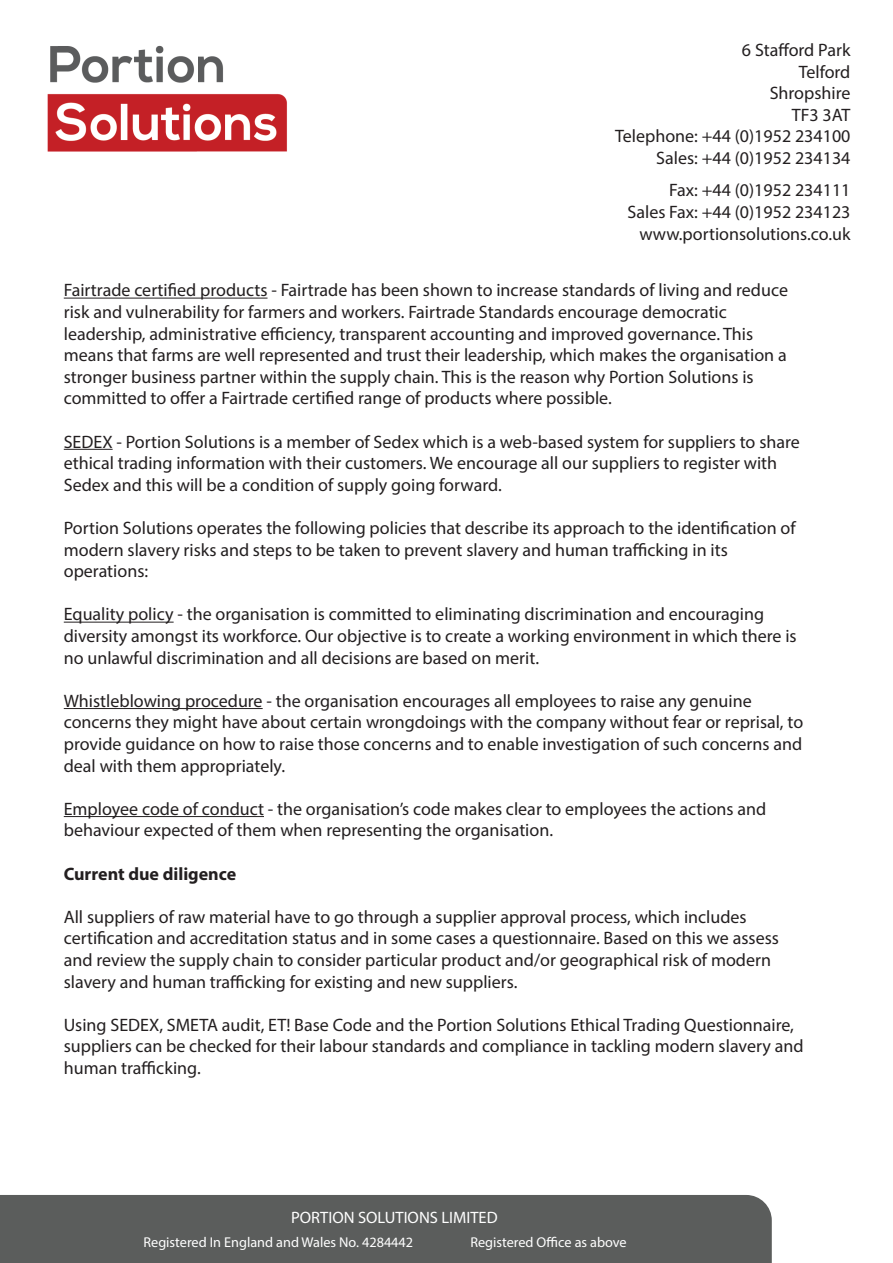
<style>
.page{position:relative;width:893px;height:1263px;background:#fff}
.page>*{position:absolute;margin:0;border:0;box-sizing:border-box;transform-origin:0 0}
.t1{font:18px "Myriad Pro";color:#231f20}
.t2{font:700 18px "Myriad Pro";color:#231f20}
.t3{font:16.5px "Myriad Pro";color:#fff}
.t4{font:14.25px "Myriad Pro";color:#fff}
</style>
<div class="page">
<img style="left:47px;top:45px;width:240px;height:107px">
<div style="left:0;top:1195px;width:772px;height:68px;background:#5b5d5c"></div>
<hr style="left:64px;top:298px;width:204px;height:1px;background:#231f20">
<hr style="left:64px;top:449px;width:49px;height:1px;background:#231f20">
<hr style="left:64px;top:622px;width:110px;height:1px;background:#231f20">
<hr style="left:64px;top:708px;width:199px;height:1px;background:#231f20">
<hr style="left:64px;top:816px;width:200px;height:1px;background:#231f20">
<p class="t1" style="left:742px;top:39px;width:110px">6 Stafford Park</p>
<p class="t1" style="left:799px;top:60px;width:53px">Telford</p>
<p class="t1" style="left:770px;top:82px;width:82px">Shropshire</p>
<p class="t1" style="left:792px;top:104px;width:60px">TF3 3AT</p>
<p class="t1" style="left:615px;top:125px;width:237px">Telephone: +44 (0)1952 234100</p>
<p class="t1" style="left:656px;top:147px;width:196px">Sales: +44 (0)1952 234134</p>
<p class="t1" style="left:669px;top:179px;width:183px">Fax: +44 (0)1952 234111</p>
<p class="t1" style="left:627px;top:201px;width:224px">Sales Fax: +44 (0)1952 234123</p>
<p class="t1" style="left:639px;top:222px;width:213px">www.portionsolutions.co.uk</p>
<p class="t1" style="left:64px;top:279px;width:726px">Fairtrade certified products - Fairtrade has been shown to increase standards of living and reduce</p>
<p class="t1" style="left:64px;top:301px;width:665px">risk and vulnerability for farmers and workers. Fairtrade Standards encourage democratic</p>
<p class="t1" style="left:64px;top:322px;width:691px">leadership, administrative efficiency, transparent accounting and improved governance. This</p>
<p class="t1" style="left:64px;top:344px;width:724px">means that farms are well represented and trust their leadership, which makes the organisation a</p>
<p class="t1" style="left:64px;top:366px;width:691px">stronger business partner within the supply chain. This is the reason why Portion Solutions is</p>
<p class="t1" style="left:64px;top:387px;width:550px">committed to offer a Fairtrade certified range of products where possible.</p>
<p class="t1" style="left:64px;top:430px;width:738px">SEDEX - Portion Solutions is a member of Sedex which is a web-based system for suppliers to share</p>
<p class="t1" style="left:64px;top:452px;width:715px">ethical trading information with their customers. We encourage all our suppliers to register with</p>
<p class="t1" style="left:64px;top:474px;width:439px">Sedex and this will be a condition of supply going forward.</p>
<p class="t1" style="left:64px;top:517px;width:733px">Portion Solutions operates the following policies that describe its approach to the identification of</p>
<p class="t1" style="left:64px;top:538px;width:665px">modern slavery risks and steps to be taken to prevent slavery and human trafficking in its</p>
<p class="t1" style="left:64px;top:560px;width:86px">operations:</p>
<p class="t1" style="left:64px;top:603px;width:702px">Equality policy - the organisation is committed to eliminating discrimination and encouraging</p>
<p class="t1" style="left:64px;top:625px;width:734px">diversity amongst its workforce. Our objective is to create a working environment in which there is</p>
<p class="t1" style="left:64px;top:646px;width:477px">no unlawful discrimination and all decisions are based on merit.</p>
<p class="t1" style="left:64px;top:690px;width:689px">Whistleblowing procedure - the organisation encourages all employees to raise any genuine</p>
<p class="t1" style="left:64px;top:711px;width:741px">concerns they might have about certain wrongdoings with the company without fear or reprisal, to</p>
<p class="t1" style="left:64px;top:733px;width:740px">provide guidance on how to raise those concerns and to enable investigation of such concerns and</p>
<p class="t1" style="left:64px;top:754px;width:223px">deal with them appropriately.</p>
<p class="t1" style="left:64px;top:798px;width:704px">Employee code of conduct - the organisation’s code makes clear to employees the actions and</p>
<p class="t1" style="left:64px;top:819px;width:491px">behaviour expected of them when representing the organisation.</p>
<p class="t2" style="left:64px;top:862px;width:174px">Current due diligence</p>
<p class="t1" style="left:64px;top:906px;width:684px">All suppliers of raw material have to go through a supplier approval process, which includes</p>
<p class="t1" style="left:64px;top:927px;width:717px">certification and accreditation status and in some cases a questionnaire. Based on this we assess</p>
<p class="t1" style="left:64px;top:949px;width:709px">and review the supply chain to consider particular product and/or geographical risk of modern</p>
<p class="t1" style="left:64px;top:970px;width:455px">slavery and human trafficking for existing and new suppliers.</p>
<p class="t1" style="left:64px;top:1014px;width:732px">Using SEDEX, SMETA audit, ET! Base Code and the Portion Solutions Ethical Trading Questionnaire,</p>
<p class="t1" style="left:64px;top:1035px;width:741px">suppliers can be checked for their labour standards and compliance in tackling modern slavery and</p>
<p class="t1" style="left:64px;top:1057px;width:139px">human trafficking.</p>
<p class="t3" style="left:291px;top:1207px;width:208px">PORTION SOLUTIONS LIMITED</p>
<p class="t4" style="left:144px;top:1233px;width:271px">Registered In England and Wales No. 4284442</p>
<p class="t4" style="left:470px;top:1233px;width:158px">Registered Office as above</p>
</div>
